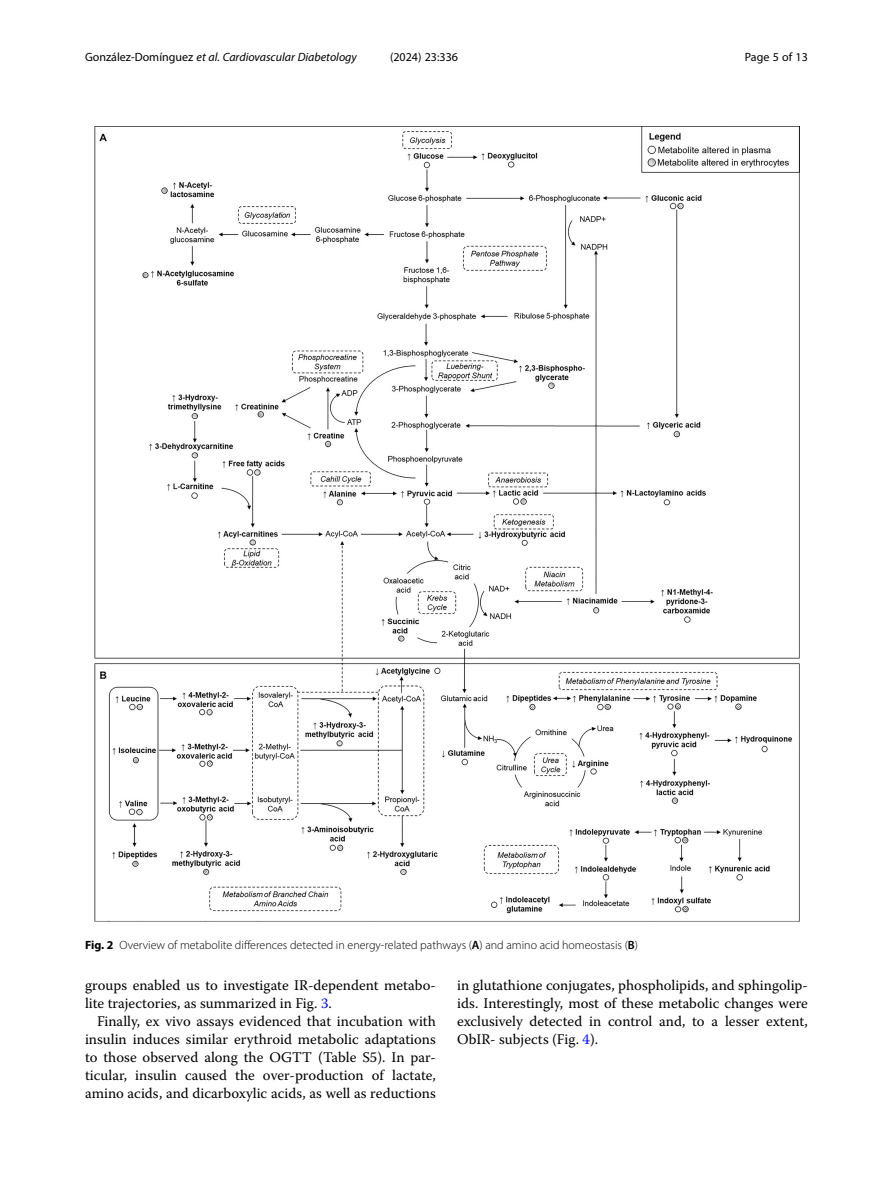
<style>
.page{position:relative;width:893px;height:1191px;background:#fff}
.page>*{position:absolute;margin:0;border:0;box-sizing:border-box;transform-origin:0 0}
.Body_Text_Indent{font:14.7px/18px "Warnock Pro";color:#000;text-align:justify}
.Figure_Caption{font:300 12px "Myriad Pro";color:#000}
.t1{font:italic 12px "Myriad Pro";color:#000}
.t2{font:12px "Myriad Pro";color:#000}
.s1{font-style:normal}
.s2{font-weight:700}
.s3{font-weight:600}
.s4{color:#00f}
</style>
<div class="page">
<img style="left:94px;top:126px;width:705px;height:795px">
<p class="t1" style="left:85px;top:50px;width:273px"><span class="s1">González-Domínguez</span> et al. Cardiovascular Diabetology</p>
<p class="t2" style="left:390px;top:50px;width:70px">(2024) 23:336</p>
<p class="t2" style="left:745px;top:50px;width:65px">Page 5 of 13</p>
<p class="Figure_Caption" style="left:85px;top:937px;width:554px"><span class="s2">Fig. 2</span> Overview of metabolite differences detected in energy-related pathways (<span class="s3">A</span>) and amino acid homeostasis (<span class="s3">B</span>)</p>
<p class="Body_Text_Indent" style="left:85px;top:976px;width:352px">groups enabled us to investigate IR-dependent metabo&shy;lite trajectories, as summarized in Fig. <span class="s4">3</span>.</p>
<p class="Body_Text_Indent" style="left:85px;top:1012px;width:352px;text-indent:12px">Finally, ex vivo assays evidenced that incubation with insulin induces similar erythroid metabolic adaptations to those observed along the OGTT (Table S5). In par&shy;ticular, insulin caused the over-production of lactate, amino acids, and dicarboxylic acids, as well as reductions</p>
<p class="Body_Text_Indent" style="left:457px;top:976px;width:352px">in glutathione conjugates, phospholipids, and sphingolip&shy;ids. Interestingly, most of these metabolic changes were exclusively detected in control and, to a lesser extent, ObIR- subjects (Fig. <span class="s4">4</span>).</p>
</div>
